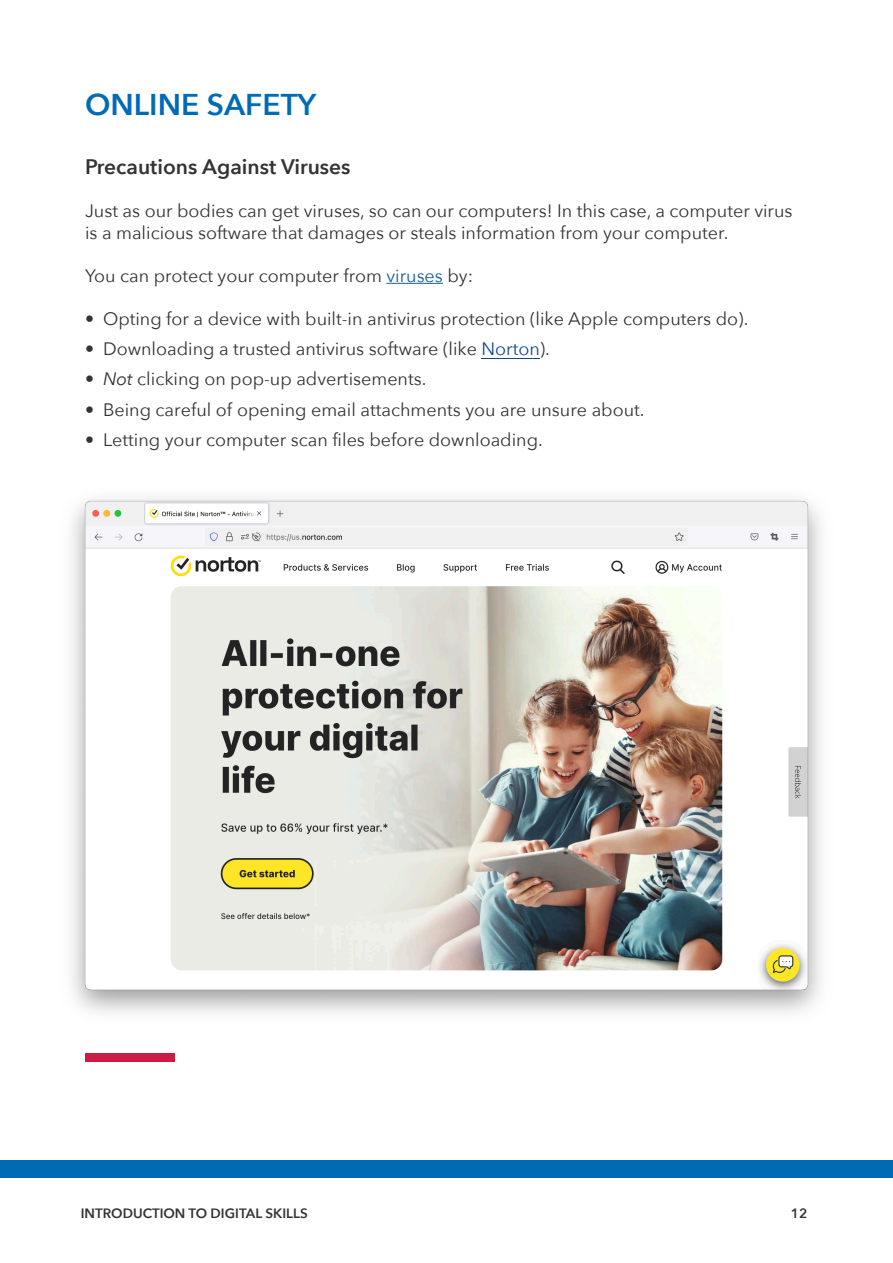
<style>
.page{position:relative;width:893px;height:1263px;background:#fff}
.page>*{position:absolute;margin:0;border:0;box-sizing:border-box;transform-origin:0 0}
.t1{font:600 30px "Avenir Next";color:#006bb5}
.Subhead_1{font:600 21px "Avenir Next";color:#333}
.t2{font:18px/21.6px "Avenir Next";color:#333}
.t3{font:600 13.5px "Avenir Next";color:#333}
.s1{color:#175d9e}
.s2{color:#14488d}
.s3{font-style:italic}
</style>
<div class="page">
<div style="left:0;top:1161px;width:893px;height:17px;background:#006bb5"></div>
<div style="left:85px;top:1053px;width:89px;height:8px;background:#cc1c45"></div>
<hr style="left:386px;top:283px;width:57px;height:1px;background:#175d9e">
<img style="left:71px;top:498px;width:751px;height:515px">
<hr style="left:481px;top:358px;width:59px;height:1px;background:#14488d">
<p class="t1" style="left:85px;top:79px;width:233px">ONLINE SAFETY</p>
<p class="Subhead_1" style="left:85px;top:149px;width:267px">Precautions Against Viruses</p>
<p class="t2" style="left:85px;top:199px;width:709px">Just as our bodies can get viruses, so can our computers! In this case, a computer virus is a malicious software that damages or steals information from your computer.</p>
<p class="t2" style="left:85px;top:264px;width:390px">You can protect your computer from <span class="s1">viruses</span> by:</p>
<p class="t2" style="left:85px;top:307px;width:665px">• Opting for a device with built-in antivirus protection (like Apple computers do).</p>
<p class="t2" style="left:85px;top:337px;width:466px">• Downloading a trusted antivirus software (like <span class="s2">Norton</span>).</p>
<p class="t2" style="left:85px;top:368px;width:343px">• <span class="s3">Not</span> clicking on pop-up advertisements.</p>
<p class="t2" style="left:85px;top:398px;width:561px">• Being careful of opening email attachments you are unsure about.</p>
<p class="t2" style="left:85px;top:428px;width:459px">• Letting your computer scan files before downloading.</p>
<p class="t3" style="left:81px;top:1202px;width:228px">INTRODUCTION TO DIGITAL SKILLS</p>
<p class="t3" style="left:791px;top:1202px;width:18px">12</p>
</div>
